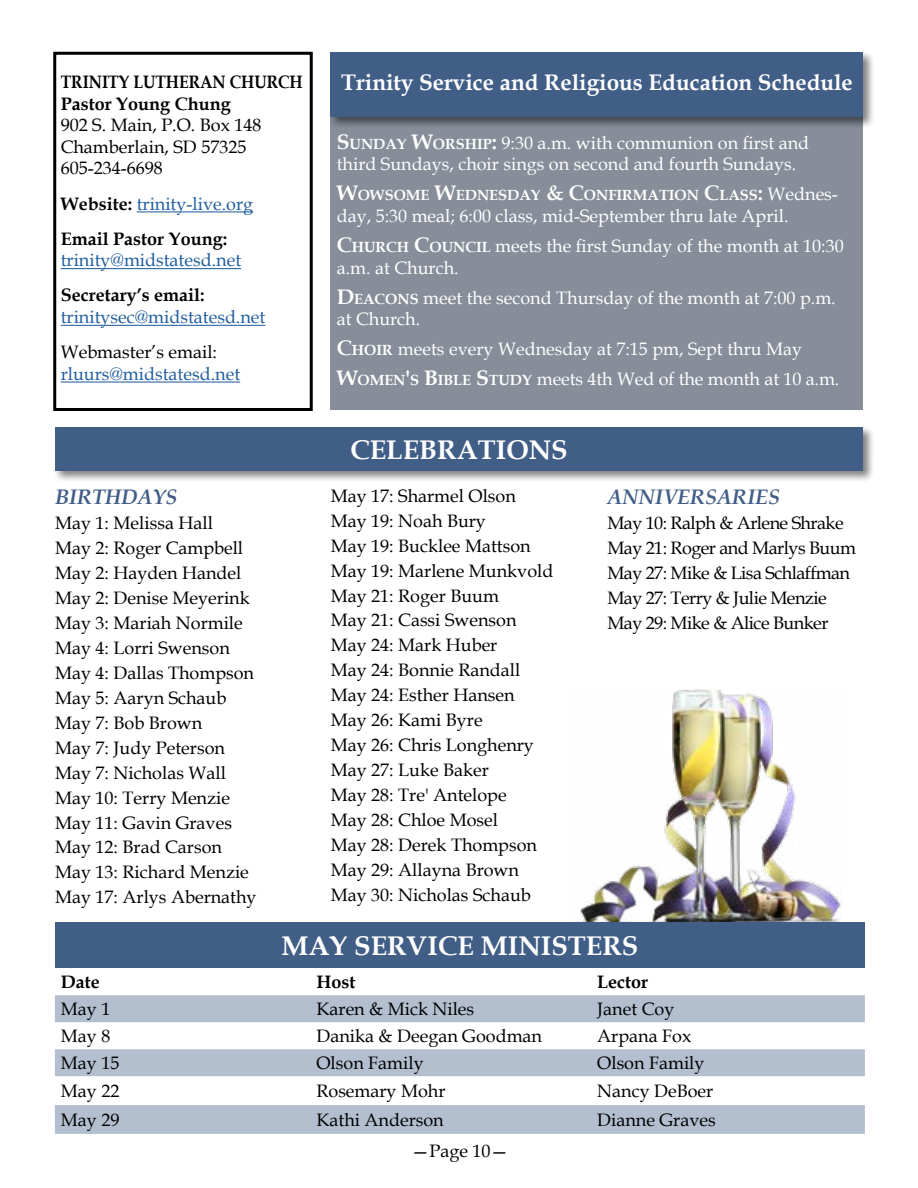
<style>
.page{position:relative;width:918px;height:1188px;background:#fff}
.page>*{position:absolute;margin:0;border:0;box-sizing:border-box;transform-origin:0 0}
.t1{font:700 27px "Book Antiqua";color:#fff}
.t2{font:700 22.5px "Book Antiqua";color:#fff}
.t3{font:italic 700 21px "Book Antiqua";color:#415e87}
.t4{font:18px/24.9px "Book Antiqua";color:#000}
.t5{font:18px/30px "Book Antiqua";color:#fff}
.t6{font:18px/24.9px "Book Antiqua";letter-spacing:-.03em;color:#000}
.t7{font:700 18px/35.1px "Book Antiqua";color:#000}
.t8{font:18px "Book Antiqua";color:#215e9e}
.t9{font:700 18px/21.6px "Book Antiqua";color:#000;scale:.88 1}
.t10{font:700 14.7px "Book Antiqua";color:#fff}
.s1{font-weight:400;color:#215e9e}
.s2{font-weight:700;font-size:21px}
.s3{font-weight:700;font-size:14.7px}
.s4{font-size:21px}
.s5{font-weight:400;font-size:18px}
</style>
<div class="page">
<hr style="left:137px;top:211px;width:116px;height:1px;background:#215e9e">
<hr style="left:61px;top:268px;width:180px;height:1px;background:#215e9e">
<hr style="left:61px;top:325px;width:204px;height:1px;background:#215e9e">
<hr style="left:61px;top:382px;width:179px;height:1px;background:#215e9e">
<div style="left:53px;top:52px;width:260px;height:359px;border:3px solid #000"></div>
<div style="left:331px;top:52px;width:532px;height:358px;background:#878e99"></div>
<div style="left:329px;top:50px;width:546px;height:78px;background:#000;opacity:.5"></div>
<div style="left:331px;top:52px;width:532px;height:65px;background:#415e87"></div>
<div style="left:53px;top:425px;width:821px;height:57px;background:#000;opacity:.5"></div>
<div style="left:56px;top:428px;width:807px;height:43px;background:#415e87"></div>
<img style="left:579px;top:690px;width:262px;height:232px">
<div style="left:55px;top:922px;width:810px;height:46px;background:#415e87"></div>
<svg style="left:55px;top:995px;width:810px;height:139px;fill:#b3becf"></svg>
<p class="t9" style="left:61px;top:71px;width:276px">TRINITY LUTHERAN CHURCH<br>Pastor Young Chung</p>
<p class="t4" style="left:61px;top:114px;width:202px;line-height:21.6px">902 S. Main, P.O. Box 148<br>Chamberlain, SD 57325<br>605-234-6698</p>
<p class="t7" style="left:61px;top:186px;width:194px">Website: <span class="s1">trinity-live.org<br></span>Email Pastor Young:</p>
<p class="t8" style="left:61px;top:248px;width:182px">trinity@midstatesd.net</p>
<p class="t7" style="left:61px;top:278px;width:145px">Secretary’s email:</p>
<p class="t8" style="left:61px;top:304px;width:206px">trinitysec@midstatesd.net</p>
<p class="t4" style="left:61px;top:339px;width:158px">Webmaster’s email:</p>
<p class="t8" style="left:61px;top:361px;width:181px">rluurs@midstatesd.net</p>
<p class="t3" style="left:55px;top:482px;width:124px">BIRTHDAYS</p>
<p class="t4" style="left:55px;top:510px;width:203px">May 1: Melissa Hall<br>May 2: Roger Campbell<br>May 2: Hayden Handel<br>May 2: Denise Meyerink<br>May 3: Mariah Normile<br>May 4: Lorri Swenson<br>May 4: Dallas Thompson<br>May 5: Aaryn Schaub<br>May 7: Bob Brown<br>May 7: Judy Peterson<br>May 7: Nicholas Wall<br>May 10: Terry Menzie<br>May 11: Gavin Graves<br>May 12: Brad Carson<br>May 13: Richard Menzie<br>May 17: Arlys Abernathy</p>
<p class="t2" style="left:341px;top:67px;width:513px">Trinity Service and Religious Education Schedule</p>
<p class="t5" style="left:337px;top:131px;width:474px;line-height:21.6px"><span class="s2">S</span><span class="s3">UNDAY</span> <span class="s2">W</span><span class="s3">ORSHIP</span><span class="s2">:</span> 9:30 a.m. with communion on first and third Sundays, choir sings on second and fourth Sundays.</p>
<p class="t10" style="left:337px;top:185px;width:503px"><span class="s4">W</span>OWSOME <span class="s4">W</span>EDNESDAY <span class="s4">&amp; C</span>ONFIRMATION <span class="s4">C</span>LASS<span class="s4">:</span> <span class="s5">Wednes-</span></p>
<p class="t5" style="left:337px;top:200px;width:509px">day, 5:30 meal; 6:00 class, mid-September thru late April.<br><span class="s2">C</span><span class="s3">HURCH</span> <span class="s2">C</span><span class="s3">OUNCIL</span> meets the first Sunday of the month at 10:30</p>
<p class="t5" style="left:337px;top:252px;width:501px">a.m. at Church.<br><span class="s2">D</span><span class="s3">EACONS</span> meet the second Thursday of the month at 7:00 p.m.</p>
<p class="t5" style="left:337px;top:304px;width:504px">at Church.<br><span class="s2">C</span><span class="s3">HOIR</span> meets every Wednesday at 7:15 pm, Sept thru May<br><span class="s2">W</span><span class="s3">OMEN</span><span class="s2">'</span><span class="s3">S</span> <span class="s2">B</span><span class="s3">IBLE</span> <span class="s2">S</span><span class="s3">TUDY</span> meets 4th Wed of the month at 10 a.m.</p>
<h1 class="t1" style="left:350px;top:431px;width:219px">CELEBRATIONS</h1>
<p class="t4" style="left:331px;top:483px;width:224px">May 17: Sharmel Olson<br>May 19: Noah Bury<br>May 19: Bucklee Mattson<br>May 19: Marlene Munkvold<br>May 21: Roger Buum<br>May 21: Cassi Swenson<br>May 24: Mark Huber<br>May 24: Bonnie Randall<br>May 24: Esther Hansen<br>May 26: Kami Byre<br>May 26: Chris Longhenry<br>May 27: Luke Baker<br>May 28: Tre' Antelope<br>May 28: Chloe Mosel<br>May 28: Derek Thompson<br>May 29: Allayna Brown<br>May 30: Nicholas Schaub</p>
<p class="t3" style="left:607px;top:482px;width:174px">ANNIVERSARIES</p>
<p class="t6" style="left:607px;top:510px;width:250px">May 10: Ralph &amp; Arlene Shrake<br>May 21: Roger and Marlys Buum<br>May 27: Mike &amp; Lisa Schlaffman<br>May 27: Terry &amp; Julie Menzie<br>May 29: Mike &amp; Alice Bunker</p>
<h1 class="t1" style="left:281px;top:928px;width:358px">MAY SERVICE MINISTERS</h1>
<p class="t7" style="left:61px;top:965px;width:40px">Date</p>
<p class="t7" style="left:316px;top:965px;width:40px">Host</p>
<p class="t7" style="left:597px;top:965px;width:52px">Lector</p>
<p class="t4" style="left:61px;top:996px;width:51px">May 1</p>
<p class="t4" style="left:316px;top:996px;width:159px">Karen &amp; Mick Niles</p>
<p class="t4" style="left:597px;top:996px;width:79px">Janet Coy</p>
<p class="t4" style="left:61px;top:1023px;width:51px">May 8</p>
<p class="t4" style="left:316px;top:1023px;width:227px">Danika &amp; Deegan Goodman</p>
<p class="t4" style="left:597px;top:1023px;width:96px">Arpana Fox</p>
<p class="t4" style="left:61px;top:1050px;width:60px">May 15</p>
<p class="t4" style="left:316px;top:1050px;width:109px">Olson Family</p>
<p class="t4" style="left:597px;top:1050px;width:109px">Olson Family</p>
<p class="t4" style="left:61px;top:1078px;width:60px">May 22</p>
<p class="t4" style="left:316px;top:1078px;width:131px">Rosemary Mohr</p>
<p class="t4" style="left:597px;top:1078px;width:118px">Nancy DeBoer</p>
<p class="t4" style="left:61px;top:1107px;width:60px">May 29</p>
<p class="t4" style="left:316px;top:1107px;width:129px">Kathi Anderson</p>
<p class="t4" style="left:597px;top:1107px;width:120px">Dianne Graves</p>
<p class="t4" style="left:412px;top:1138px;width:99px">—Page 10—</p>
</div>
